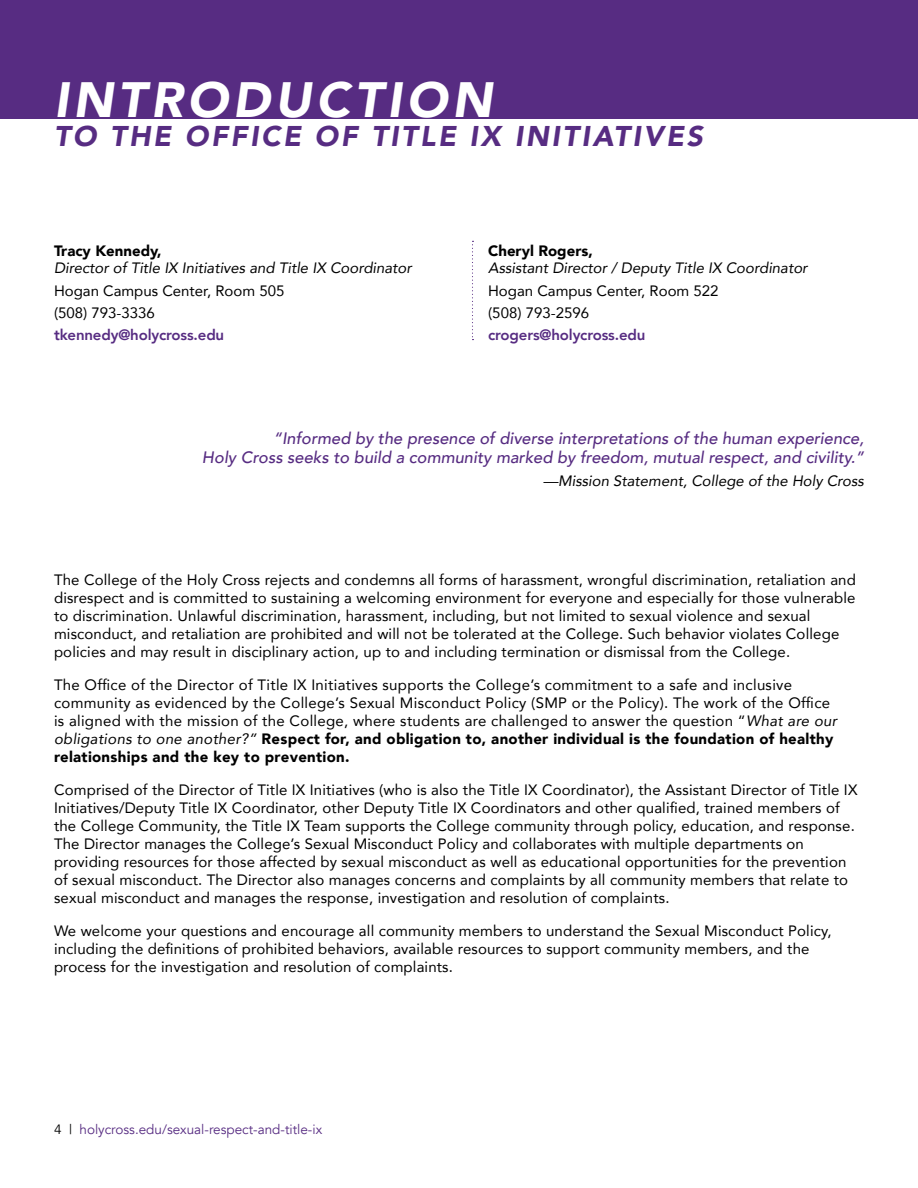
<style>
.page{position:relative;width:918px;height:1188px;background:#fff}
.page>*{position:absolute;margin:0;border:0;box-sizing:border-box;transform-origin:0 0}
.t1{font:italic 900 49.5px "Avenir";letter-spacing:.09em;color:#fff}
.t2{font:italic 900 28.5px "Avenir";letter-spacing:.09em;color:#572c82}
.t3{font:italic 500 16.5px/19.8px "Avenir";color:#572c82;text-align:right}
.t4{font:15px/18px "Avenir";letter-spacing:.01em;color:#000}
.t5{font:italic 15px "Avenir";color:#000}
.t6{font:800 15px "Avenir";letter-spacing:-.01em;color:#572c82}
.t7{font:900 15px "Avenir";color:#000}
.t8{font:13.5px "Avenir";color:#572c82}
.s1{font-style:italic}
.s2{font-weight:900}
.s3{color:#000}
</style>
<div class="page">
<div style="left:0;top:0;width:918px;height:118px;background:#572c82"></div>
<svg style="left:472px;top:241px;width:1px;height:99px"></svg>
<h1 class="t1" style="left:54px;top:59px;width:440px">INTRODUCTION</h1>
<h2 class="t2" style="left:54px;top:113px;width:651px">TO THE OFFICE OF TITLE IX INITIATIVES</h2>
<p class="t7" style="left:54px;top:238px;width:109px">Tracy Kennedy,</p>
<p class="t5" style="left:54px;top:259px;width:359px">Director of Title IX Initiatives and Title IX Coordinator</p>
<p class="t4" style="left:54px;top:279px;width:232px;line-height:22.2px">Hogan Campus Center, Room 505 (508) 793-3336</p>
<p class="t6" style="left:54px;top:323px;width:172px">tkennedy@holycross.edu</p>
<p class="t7" style="left:488px;top:238px;width:106px">Cheryl Rogers,</p>
<p class="t5" style="left:488px;top:259px;width:321px">Assistant Director / Deputy Title IX Coordinator</p>
<p class="t4" style="left:488px;top:279px;width:232px;line-height:22.2px">Hogan Campus Center, Room 522 (508) 793-2596</p>
<p class="t6" style="left:488px;top:323px;width:159px">crogers@holycross.edu</p>
<p class="t3" style="left:202px;top:428px;width:664px">“Informed by the presence of diverse interpretations of the human experience,<br>Holy Cross seeks to build a community marked by freedom, mutual respect, and civility.”</p>
<p class="t5" style="left:543px;top:471px;width:322px">—Mission Statement, College of the Holy Cross</p>
<p class="t4" style="left:54px;top:570px;width:803px">The College of the Holy Cross rejects and condemns all forms of harassment, wrongful discrimination, retaliation and disrespect and is committed to sustaining a welcoming environment for everyone and especially for those vulnerable to discrimination. Unlawful discrimination, harassment, including, but not limited to sexual violence and sexual misconduct, and retaliation are prohibited and will not be tolerated at the College. Such behavior violates College policies and may result in disciplinary action, up to and including termination or dismissal from the College.</p>
<p class="t4" style="left:54px;top:675px;width:785px">The Office of the Director of Title IX Initiatives supports the College’s commitment to a safe and inclusive community as evidenced by the College’s Sexual Misconduct Policy (SMP or the Policy). The work of the Office is aligned with the mission of the College, where students are challenged to answer the question “<span class="s1">What are our obligations to one another?”</span> <span class="s2">Respect for, and obligation to, another individual is the foundation of healthy relationships and the key to prevention.</span></p>
<p class="t4" style="left:54px;top:780px;width:805px">Comprised of the Director of Title IX Initiatives (who is also the Title IX Coordinator), the Assistant Director of Title IX Initiatives/Deputy Title IX Coordinator, other Deputy Title IX Coordinators and other qualified, trained members of the College Community, the Title IX Team supports the College community through policy, education, and response.<br>The Director manages the College’s Sexual Misconduct Policy and collaborates with multiple departments on providing resources for those affected by sexual misconduct as well as educational opportunities for the prevention of sexual misconduct. The Director also manages concerns and complaints by all community members that relate to sexual misconduct and manages the response, investigation and resolution of complaints.</p>
<p class="t4" style="left:54px;top:921px;width:779px">We welcome your questions and encourage all community members to understand the Sexual Misconduct Policy, including the definitions of prohibited behaviors, available resources to support community members, and the process for the investigation and resolution of complaints.</p>
<p class="t8" style="left:54px;top:1121px;width:270px"><span class="s3">4 |</span> holycross.edu/sexual-respect-and-title-ix</p>
</div>
